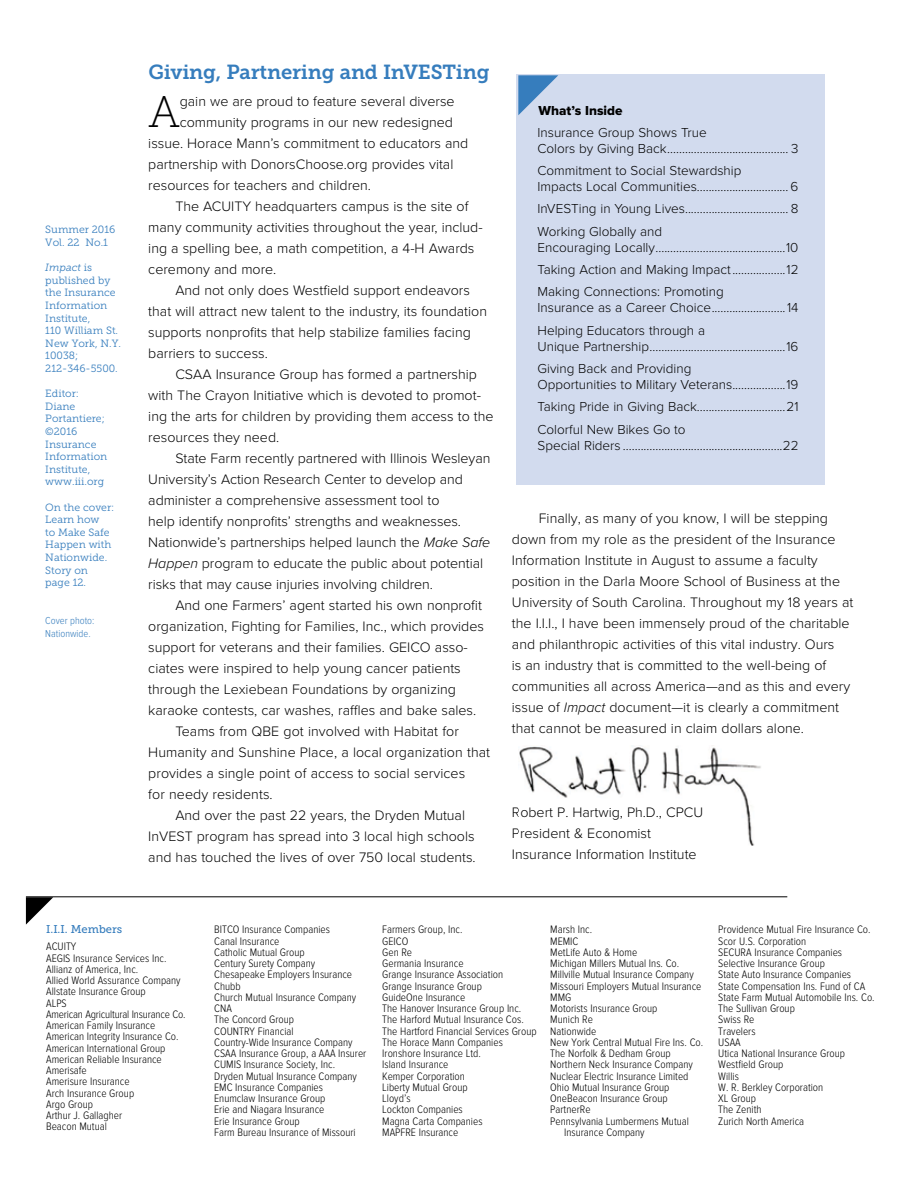
<style>
.page{position:relative;width:918px;height:1188px;background:#fff}
.page>*{position:absolute;margin:0;border:0;box-sizing:border-box;transform-origin:0 0}
.t1{font:44.25px "Museo Slab 100";color:#000}
.t2{font:20.25px "Museo Slab 700";letter-spacing:-.01em;color:#367dbd}
.t3{font:300 14.25px/21px "Proxima Nova";color:#000}
.t4{font:300 13.5px/22.2px "Proxima Nova";color:#000}
.t5{font:13.5px "Proxima Nova Extrabld";color:#000}
.t6{font:300 11.25px/11.2px "Proxima Nova Cond";color:#000}
.t7{font:11.25px "Museo Slab 500";color:#367dbd}
.t8{font:10.5px/12.6px "Museo Slab 300";color:#367dbd}
.t9{font:300 10.5px/12.6px "Proxima Nova Cond";color:#367dbd}
.s1{font-style:italic}
</style>
<div class="page">
<div style="left:517px;top:74px;width:308px;height:410px;background:#d2dbee"></div>
<hr style="left:26px;top:896px;width:761px;height:1px;background:#000">
<svg style="left:26px;top:897px;width:27px;height:28px"></svg>
<img style="left:519px;top:745px;width:242px;height:101px">
<svg style="left:518px;top:75px;width:40px;height:40px"></svg>
<p class="t8" style="left:45px;top:224px;width:72px">Summer 2016<br>Vol. 22 No.1</p>
<p class="t8" style="left:45px;top:261px;width:77px"><span class="s1">Impact</span> is published by the Insurance<br>Information<br>Institute,<br>110 William St.<br>New York, N.Y.<br>10038;<br>212-346-5500.</p>
<p class="t8" style="left:45px;top:387px;width:63px">Editor:<br>Diane<br>Portantiere; ©2016<br>Insurance<br>Information<br>Institute, www.iii.org</p>
<p class="t8" style="left:45px;top:501px;width:71px">On the cover:<br>Learn how<br>to Make Safe<br>Happen with<br>Nationwide.<br>Story on page 12.</p>
<p class="t9" style="left:45px;top:615px;width:51px">Cover photo:<br>Nationwide.</p>
<h2 class="t2" style="left:148px;top:60px;width:343px">Giving, Partnering and InVESTing</h2>
<h1 class="t1" style="left:148px;top:88px;width:33px">A</h1>
<p class="t3" style="left:180px;top:91px;width:276px">gain we are proud to feature several diverse</p>
<p class="t3" style="left:180px;top:112px;width:275px">community programs in our new redesigned</p>
<p class="t3" style="left:148px;top:133px;width:322px">issue. Horace Mann’s commitment to educators and</p>
<p class="t3" style="left:148px;top:154px;width:307px">partnership with DonorsChoose.org provides vital</p>
<p class="t3" style="left:148px;top:175px;width:224px">resources for teachers and children.</p>
<p class="t3" style="left:175px;top:196px;width:295px">The ACUITY headquarters campus is the site of</p>
<p class="t3" style="left:148px;top:217px;width:336px">many community activities throughout the year, includ-</p>
<p class="t3" style="left:148px;top:238px;width:328px">ing a spelling bee, a math competition, a 4-H Awards</p>
<p class="t3" style="left:148px;top:259px;width:129px">ceremony and more.</p>
<p class="t3" style="left:175px;top:280px;width:296px">And not only does Westfield support endeavors</p>
<p class="t3" style="left:148px;top:301px;width:340px">that will attract new talent to the industry, its foundation</p>
<p class="t3" style="left:148px;top:322px;width:324px">supports nonprofits that help stabilize families facing</p>
<p class="t3" style="left:148px;top:343px;width:121px">barriers to success.</p>
<p class="t3" style="left:175px;top:364px;width:303px">CSAA Insurance Group has formed a partnership</p>
<p class="t3" style="left:148px;top:385px;width:334px">with The Crayon Initiative which is devoted to promot-</p>
<p class="t3" style="left:148px;top:406px;width:347px">ing the arts for children by providing them access to the</p>
<p class="t3" style="left:148px;top:427px;width:132px">resources they need.</p>
<p class="t3" style="left:175px;top:448px;width:317px">State Farm recently partnered with Illinois Wesleyan</p>
<p class="t3" style="left:148px;top:469px;width:316px">University’s Action Research Center to develop and</p>
<p class="t3" style="left:148px;top:490px;width:293px">administer a comprehensive assessment tool to</p>
<p class="t3" style="left:148px;top:511px;width:314px">help identify nonprofits’ strengths and weaknesses.</p>
<p class="t3" style="left:148px;top:532px;width:344px">Nationwide’s partnerships helped launch the <span class="s1">Make Safe</span></p>
<p class="t3" style="left:148px;top:553px;width:336px"><span class="s1">Happen</span> program to educate the public about potential</p>
<p class="t3" style="left:148px;top:574px;width:286px">risks that may cause injuries involving children.</p>
<p class="t3" style="left:175px;top:595px;width:308px">And one Farmers’ agent started his own nonprofit</p>
<p class="t3" style="left:148px;top:616px;width:337px">organization, Fighting for Families, Inc., which provides</p>
<p class="t3" style="left:148px;top:637px;width:321px">support for veterans and their families. GEICO asso-</p>
<p class="t3" style="left:148px;top:658px;width:314px">ciates were inspired to help young cancer patients</p>
<p class="t3" style="left:148px;top:679px;width:309px">through the Lexiebean Foundations by organizing</p>
<p class="t3" style="left:148px;top:700px;width:329px">karaoke contests, car washes, raffles and bake sales.</p>
<p class="t3" style="left:175px;top:721px;width:285px">Teams from QBE got involved with Habitat for</p>
<p class="t3" style="left:148px;top:742px;width:343px">Humanity and Sunshine Place, a local organization that</p>
<p class="t3" style="left:148px;top:763px;width:318px">provides a single point of access to social services</p>
<p class="t3" style="left:148px;top:784px;width:126px">for needy residents.</p>
<p class="t3" style="left:175px;top:805px;width:291px">And over the past 22 years, the Dryden Mutual</p>
<p class="t3" style="left:148px;top:826px;width:328px">InVEST program has spread into 3 local high schools</p>
<p class="t3" style="left:148px;top:847px;width:329px">and has touched the lives of over 750 local students.</p>
<p class="t5" style="left:539px;top:102px;width:85px">What’s Inside</p>
<p class="t4" style="left:538px;top:124px;width:262px;line-height:16.2px">Insurance Group Shows True<br>Colors by Giving Back......................................... 3</p>
<p class="t4" style="left:538px;top:163px;width:262px;line-height:16.2px">Commitment to Social Stewardship<br>Impacts Local Communities............................... 6</p>
<p class="t4" style="left:538px;top:198px;width:262px">InVESTing in Young Lives................................... 8<br>Working Globally and</p>
<p class="t4" style="left:538px;top:236px;width:262px;text-align:justify">Encouraging Locally............................................10<br>Taking Action and Making Impact..................12<br>Making Connections: Promoting</p>
<p class="t4" style="left:538px;top:297px;width:262px">Insurance as a Career Choice.........................14<br>Helping Educators through a</p>
<p class="t4" style="left:538px;top:335px;width:262px">Unique Partnership..............................................16<br>Giving Back and Providing</p>
<p class="t4" style="left:538px;top:374px;width:262px;text-align:justify">Opportunities to Military Veterans..................19<br>Taking Pride in Giving Back..............................21<br>Colorful New Bikes Go to</p>
<p class="t4" style="left:538px;top:434px;width:262px">Special Riders ......................................................22</p>
<p class="t3" style="left:512px;top:508px;width:343px;text-indent:27px">Finally, as many of you know, I will be stepping down from my role as the president of the Insurance Information Institute in August to assume a faculty position in the Darla Moore School of Business at the University of South Carolina. Throughout my 18 years at the I.I.I., I have been immensely proud of the charitable and philanthropic activities of this vital industry. Ours<br>is an industry that is committed to the well-being of communities all across America—and as this and every issue of <span class="s1">Impact</span> document—it is clearly a commitment that cannot be measured in claim dollars alone.</p>
<p class="t3" style="left:512px;top:802px;width:193px">Robert P. Hartwig, Ph.D., CPCU<br>President &amp; Economist<br>Insurance Information Institute</p>
<p class="t7" style="left:46px;top:923px;width:78px">I.I.I. Members</p>
<p class="t6" style="left:46px;top:941px;width:141px">ACUITY<br>AEGIS Insurance Services Inc.<br>Allianz of America, Inc.<br>Allied World Assurance Company<br>Allstate Insurance Group<br>ALPS<br>American Agricultural Insurance Co.<br>American Family Insurance<br>American Integrity Insurance Co.<br>American International Group<br>American Reliable Insurance<br>Amerisafe<br>Amerisure Insurance<br>Arch Insurance Group<br>Argo Group<br>Arthur J. Gallagher<br>Beacon Mutual</p>
<p class="t6" style="left:214px;top:924px;width:154px">BITCO Insurance Companies<br>Canal Insurance<br>Catholic Mutual Group<br>Century Surety Company<br>Chesapeake Employers Insurance<br>Chubb<br>Church Mutual Insurance Company<br>CNA<br>The Concord Group<br>COUNTRY Financial<br>Country-Wide Insurance Company<br>CSAA Insurance Group, a AAA Insurer<br>CUMIS Insurance Society, Inc.<br>Dryden Mutual Insurance Company<br>EMC Insurance Companies<br>Enumclaw Insurance Group<br>Erie and Niagara Insurance<br>Erie Insurance Group<br>Farm Bureau Insurance of Missouri</p>
<p class="t6" style="left:382px;top:924px;width:156px">Farmers Group, Inc.<br>GEICO<br>Gen Re<br>Germania Insurance<br>Grange Insurance Association<br>Grange Insurance Group<br>GuideOne Insurance<br>The Hanover Insurance Group Inc.<br>The Harford Mutual Insurance Cos.<br>The Hartford Financial Services Group<br>The Horace Mann Companies<br>Ironshore Insurance Ltd.<br>Island Insurance<br>Kemper Corporation<br>Liberty Mutual Group<br>Lloyd’s<br>Lockton Companies<br>Magna Carta Companies<br>MAPFRE Insurance</p>
<p class="t6" style="left:550px;top:924px;width:43px">Marsh Inc.</p>
<p class="t6" style="left:550px;top:936px;width:30px">MEMIC</p>
<p class="t6" style="left:550px;top:947px;width:88px">MetLife Auto &amp; Home</p>
<p class="t6" style="left:550px;top:958px;width:131px">Michigan Millers Mutual Ins. Co.</p>
<p class="t6" style="left:550px;top:969px;width:145px">Millville Mutual Insurance Company</p>
<p class="t6" style="left:550px;top:981px;width:153px">Missouri Employers Mutual Insurance</p>
<p class="t6" style="left:550px;top:992px;width:23px">MMG</p>
<p class="t6" style="left:550px;top:1003px;width:109px">Motorists Insurance Group</p>
<p class="t6" style="left:550px;top:1014px;width:44px">Munich Re</p>
<p class="t6" style="left:550px;top:1026px;width:48px">Nationwide</p>
<p class="t6" style="left:550px;top:1037px;width:155px">New York Central Mutual Fire Ins. Co.</p>
<p class="t6" style="left:550px;top:1048px;width:122px">The Norfolk &amp; Dedham Group</p>
<p class="t6" style="left:550px;top:1059px;width:144px">Northern Neck Insurance Company</p>
<p class="t6" style="left:550px;top:1071px;width:140px">Nuclear Electric Insurance Limited</p>
<p class="t6" style="left:550px;top:1082px;width:121px">Ohio Mutual Insurance Group</p>
<p class="t6" style="left:550px;top:1093px;width:119px">OneBeacon Insurance Group</p>
<p class="t6" style="left:550px;top:1104px;width:42px">PartnerRe</p>
<p class="t6" style="left:550px;top:1116px;width:140px">Pennsylvania Lumbermens Mutual</p>
<p class="t6" style="left:564px;top:1127px;width:82px">Insurance Company</p>
<p class="t6" style="left:718px;top:924px;width:158px">Providence Mutual Fire Insurance Co.<br>Scor U.S. Corporation<br>SECURA Insurance Companies<br>Selective Insurance Group<br>State Auto Insurance Companies<br>State Compensation Ins. Fund of CA<br>State Farm Mutual Automobile Ins. Co.<br>The Sullivan Group<br>Swiss Re<br>Travelers<br>USAA<br>Utica National Insurance Group<br>Westfield Group<br>Willis<br>W. R. Berkley Corporation<br>XL Group<br>The Zenith<br>Zurich North America</p>
</div>
